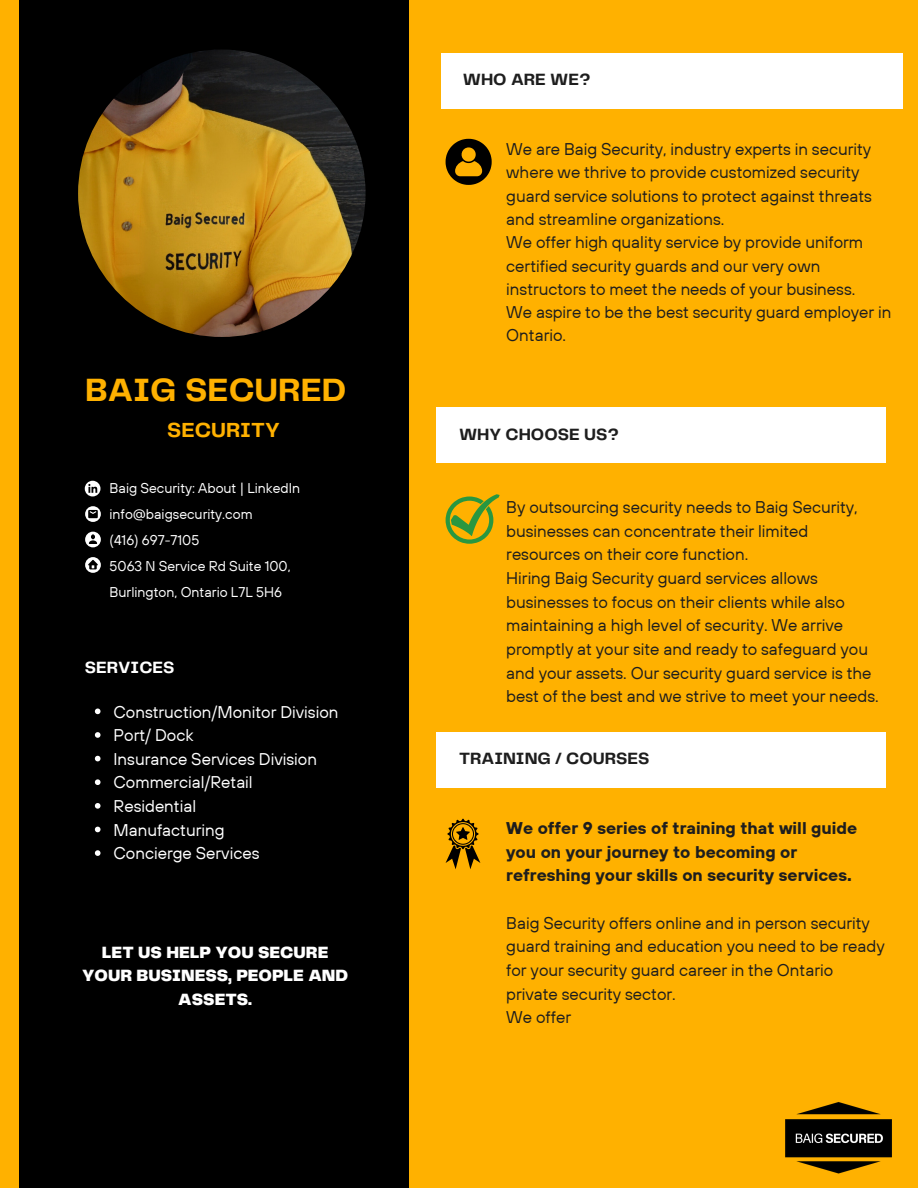
<style>
.page{position:relative;width:918px;height:1188px;background:#ffb100}
.page>*{position:absolute;margin:0;border:0;box-sizing:border-box;transform-origin:0 0}
.t1{font:700 33.45px "Telegraf";color:#ffb100}
.t2{font:700 21.15px "Telegraf";color:#ffb100}
.t3{font:16.95px/23.7px "TT Hoves";color:#1e1e1e}
.t4{font:16.95px/23.7px "TT Hoves";color:#fff}
.t5{font:700 16.95px/23.7px "TT Hoves";color:#1e1e1e}
.t6{font:900 16.95px/23.7px "Telegraf";color:#fff;text-align:center}
.t7{font:700 16.95px "Telegraf";color:#1e1e1e}
.t8{font:700 16.95px "Telegraf";color:#fff}
.t9{font:14.1px/25.8px "TT Hoves";color:#fff}
</style>
<div class="page">
<div style="left:20px;top:0;width:389px;height:1188px;background:#000"></div>
<img style="left:78px;top:50px;width:288px;height:287px;border-radius:50%">
<div style="left:442px;top:53px;width:461px;height:55px;background:#fff"></div>
<div style="left:436px;top:408px;width:450px;height:55px;background:#fff"></div>
<div style="left:436px;top:732px;width:450px;height:55px;background:#fff"></div>
<svg style="left:446px;top:819px;width:34px;height:50px"></svg>
<svg style="left:85px;top:557px;width:16px;height:16px"></svg>
<svg style="left:85px;top:506px;width:16px;height:16px"></svg>
<svg style="left:85px;top:532px;width:16px;height:15px"></svg>
<svg style="left:85px;top:481px;width:16px;height:15px"></svg>
<svg style="left:446px;top:139px;width:46px;height:46px"></svg>
<img style="left:785px;top:1102px;width:107px;height:72px">
<svg style="left:446px;top:494px;width:54px;height:50px"></svg>
<svg style="left:95px;top:709px;width:6px;height:5px"></svg>
<svg style="left:95px;top:732px;width:6px;height:6px"></svg>
<svg style="left:95px;top:756px;width:6px;height:5px"></svg>
<svg style="left:95px;top:779px;width:6px;height:6px"></svg>
<svg style="left:95px;top:803px;width:6px;height:6px"></svg>
<svg style="left:95px;top:827px;width:6px;height:5px"></svg>
<svg style="left:95px;top:850px;width:6px;height:6px"></svg>
<h1 class="t1" style="left:85px;top:376px;width:263px">BAIG SECURED</h1>
<p class="t2" style="left:167px;top:421px;width:114px">SECURITY</p>
<p class="t9" style="left:110px;top:475px;width:192px">Baig Security: About | LinkedIn info@baigsecurity.com<br>(416) 697-7105<br>5063 N Service Rd Suite 100,<br>Burlington, Ontario L7L 5H6</p>
<p class="t8" style="left:85px;top:660px;width:91px">SERVICES</p>
<p class="t4" style="left:114px;top:699px;width:226px">Construction/Monitor Division<br>Port/ Dock<br>Insurance Services Division<br>Commercial/Retail<br>Residential<br>Manufacturing<br>Concierge Services</p>
<p class="t6" style="left:82px;top:941px;width:268px">LET US HELP YOU SECURE<br>YOUR BUSINESS, PEOPLE AND<br>ASSETS.</p>
<p class="t7" style="left:463px;top:72px;width:129px">WHO ARE WE?</p>
<p class="t3" style="left:506px;top:137px;width:387px;line-height:23.2px">We are Baig Security, industry experts in security where we thrive to provide customized security guard service solutions to protect against threats and streamline organizations.<br>We offer high quality service by provide uniform certified security guards and our very own instructors to meet the needs of your business.<br>We aspire to be the best security guard employer in Ontario.</p>
<p class="t7" style="left:459px;top:427px;width:161px">WHY CHOOSE US?</p>
<p class="t3" style="left:506px;top:495px;width:374px">By outsourcing security needs to Baig Security, businesses can concentrate their limited resources on their core function.<br>Hiring Baig Security guard services allows businesses to focus on their clients while also maintaining a high level of security. We arrive promptly at your site and ready to safeguard you and your assets. Our security guard service is the best of the best and we strive to meet your needs.</p>
<p class="t7" style="left:459px;top:751px;width:192px">TRAINING / COURSES</p>
<p class="t5" style="left:506px;top:816px;width:353px">We offer 9 series of training that will guide you on your journey to becoming or refreshing your skills on security services.</p>
<p class="t3" style="left:506px;top:911px;width:380px">Baig Security offers online and in person security guard training and education you need to be ready for your security guard career in the Ontario private security sector.<br>We offer</p>
</div>
